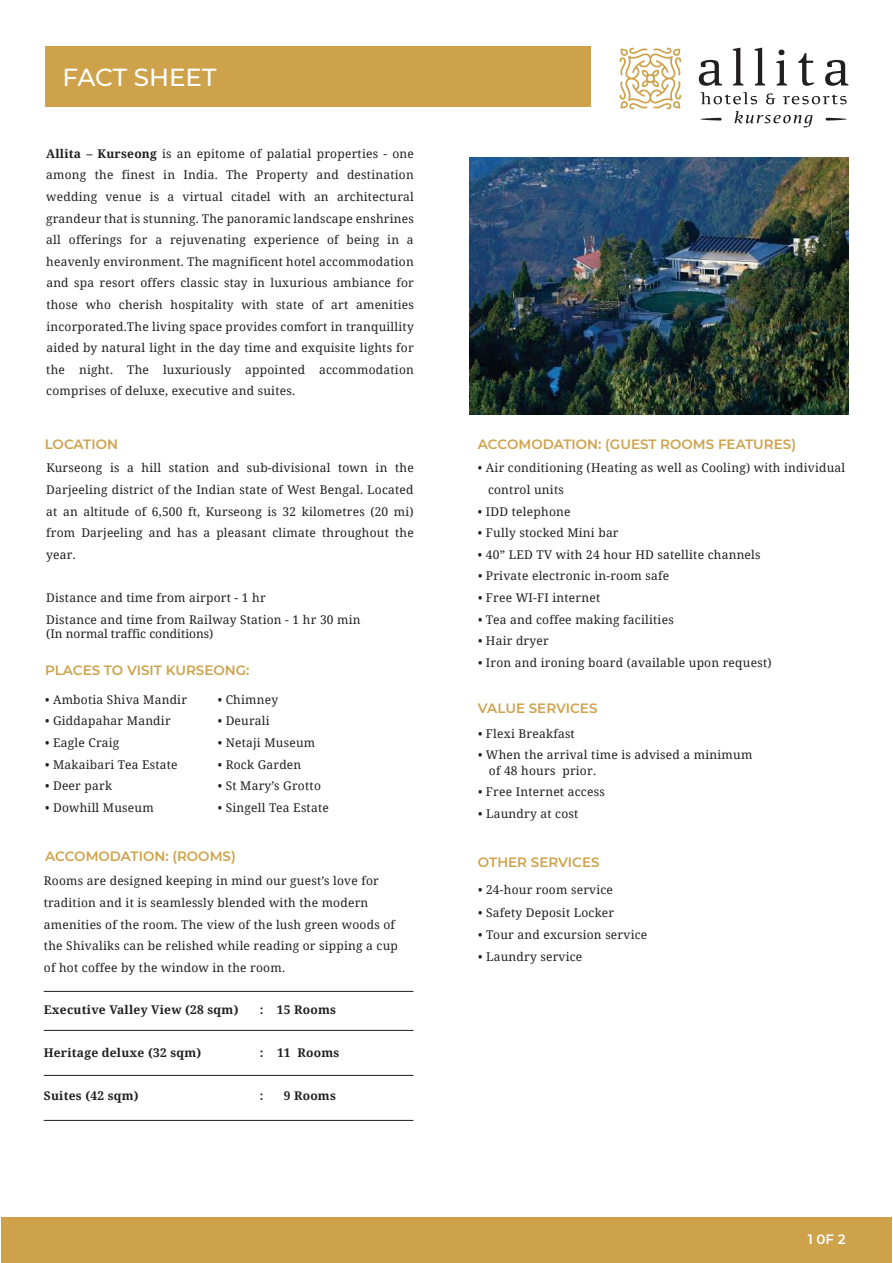
<style>
.page{position:relative;width:893px;height:1263px;background:#fff}
.page>*{position:absolute;margin:0;border:0;box-sizing:border-box;transform-origin:0 0}
.t1{font:500 24.6px "Montserrat";color:#fff}
.t2{font:600 13.5px "Montserrat";color:#cda24b}
.t3{font:600 13.5px "Montserrat";color:#fff}
.t4{font:12px/21.6px "Noto Serif";letter-spacing:.02em;color:#221f1f}
.t5{font:700 12px "Noto Serif";letter-spacing:.02em;color:#221f1f}
.t6{font:12px "Noto Serif";color:#221f1f}
.s1{font-weight:700}
</style>
<div class="page">
<svg style="left:699px;top:60px;width:23px;height:26px"></svg>
<svg style="left:733px;top:48px;width:10px;height:37px"></svg>
<svg style="left:755px;top:48px;width:10px;height:37px"></svg>
<svg style="left:776px;top:50px;width:11px;height:35px"></svg>
<svg style="left:798px;top:53px;width:16px;height:33px"></svg>
<svg style="left:825px;top:60px;width:23px;height:26px"></svg>
<svg style="left:701px;top:92px;width:56px;height:12px"></svg>
<svg style="left:766px;top:93px;width:9px;height:11px"></svg>
<svg style="left:783px;top:94px;width:64px;height:10px"></svg>
<svg style="left:734px;top:111px;width:79px;height:16px"></svg>
<svg style="left:825px;top:118px;width:22px;height:3px"></svg>
<svg style="left:701px;top:118px;width:21px;height:3px"></svg>
<svg style="left:619px;top:47px;width:62px;height:63px"></svg>
<div style="left:45px;top:46px;width:545px;height:61px;background:#cda24b"></div>
<img style="left:470px;top:157px;width:379px;height:258px">
<hr style="left:44px;top:1030px;width:369px;height:1px;background:#221f1f">
<hr style="left:44px;top:1075px;width:369px;height:1px;background:#221f1f">
<hr style="left:44px;top:1120px;width:369px;height:1px;background:#221f1f">
<hr style="left:44px;top:991px;width:369px;height:1px;background:#221f1f">
<div style="left:1px;top:1218px;width:891px;height:45px;background:#cda24b"></div>
<h1 class="t1" style="left:62px;top:63px;width:156px">FACT SHEET</h1>
<p class="t4" style="left:46px;top:144px;width:369px;text-align:justify"><span class="s1">Allita – Kurseong</span> is an epitome of palatial properties - one among the finest in India. The Property and destination wedding venue is a virtual citadel with an architectural grandeur that is stunning. The panoramic landscape enshrines all offerings for a rejuvenating experience of being in a heavenly environment. The magnificent hotel accommodation and spa resort offers classic stay in luxurious ambiance for those who cherish hospitality with state of art amenities incorporated.The living space provides comfort in tranquillity aided by natural light in the day time and exquisite lights for the night. The luxuriously appointed accommodation comprises of deluxe, executive and suites.</p>
<p class="t2" style="left:45px;top:439px;width:75px">LOCATION</p>
<p class="t4" style="left:46px;top:458px;width:369px;text-align:justify">Kurseong is a hill station and sub-divisional town in the Darjeeling district of the Indian state of West Bengal. Located at an altitude of 6,500 ft, Kurseong is 32 kilometres (20 mi) from Darjeeling and has a pleasant climate throughout the year.</p>
<p class="t4" style="left:46px;top:588px;width:316px">Distance and time from airport - 1 hr<br>Distance and time from Railway Station - 1 hr 30 min</p>
<p class="t6" style="left:46px;top:629px;width:169px">(In normal traffic conditions)</p>
<p class="t2" style="left:45px;top:665px;width:206px">PLACES TO VISIT KURSEONG:</p>
<p class="t4" style="left:45px;top:688px;width:143px">• Ambotia Shiva Mandir</p>
<p class="t4" style="left:45px;top:710px;width:127px">• Giddapahar Mandir</p>
<p class="t4" style="left:45px;top:731px;width:76px">• Eagle Craig</p>
<p class="t4" style="left:45px;top:753px;width:134px">• Makaibari Tea Estate</p>
<p class="t4" style="left:45px;top:775px;width:68px">• Deer park</p>
<p class="t4" style="left:45px;top:796px;width:110px">• Dowhill Museum</p>
<p class="t4" style="left:218px;top:688px;width:62px">• Chimney</p>
<p class="t4" style="left:218px;top:710px;width:53px">• Deurali</p>
<p class="t4" style="left:218px;top:731px;width:99px">• Netaji Museum</p>
<p class="t4" style="left:218px;top:753px;width:85px">• Rock Garden</p>
<p class="t4" style="left:218px;top:775px;width:105px">• St Mary’s Grotto</p>
<p class="t4" style="left:218px;top:796px;width:113px">• Singell Tea Estate</p>
<p class="t2" style="left:45px;top:851px;width:192px">ACCOMODATION: (ROOMS)</p>
<p class="t4" style="left:44px;top:871px;width:356px">Rooms are designed keeping in mind our guest’s love for tradition and it is seamlessly blended with the modern amenities of the room. The view of the lush green woods of the Shivaliks can be relished while reading or sipping a cup of hot coffee by the window in the room.</p>
<p class="t5" style="left:44px;top:1005px;width:196px">Executive Valley View (28 sqm)</p>
<p class="t5" style="left:260px;top:1005px;width:78px">: 15 Rooms</p>
<p class="t5" style="left:44px;top:1048px;width:159px">Heritage deluxe (32 sqm)</p>
<p class="t5" style="left:260px;top:1048px;width:81px">: 11 Rooms</p>
<p class="t5" style="left:44px;top:1090px;width:96px">Suites (42 sqm)</p>
<p class="t5" style="left:260px;top:1090px;width:5px">:</p>
<p class="t5" style="left:284px;top:1090px;width:54px">9 Rooms</p>
<p class="t2" style="left:478px;top:439px;width:320px">ACCOMODATION: (GUEST ROOMS FEATURES)</p>
<p class="t4" style="left:488px;top:457px;width:359px;text-indent:-10px">• Air conditioning (Heating as well as Cooling) with individual control units</p>
<p class="t4" style="left:478px;top:500px;width:94px">• IDD telephone</p>
<p class="t4" style="left:478px;top:522px;width:142px">• Fully stocked Mini bar</p>
<p class="t4" style="left:478px;top:543px;width:284px">• 40” LED TV with 24 hour HD satellite channels</p>
<p class="t4" style="left:478px;top:565px;width:193px">• Private electronic in-room safe</p>
<p class="t4" style="left:478px;top:586px;width:124px">• Free WI-FI internet</p>
<p class="t4" style="left:478px;top:608px;width:197px">• Tea and coffee making facilities</p>
<p class="t4" style="left:478px;top:630px;width:72px">• Hair dryer</p>
<p class="t4" style="left:478px;top:651px;width:295px">• Iron and ironing board (available upon request)</p>
<p class="t2" style="left:478px;top:703px;width:121px">VALUE SERVICES</p>
<p class="t4" style="left:478px;top:722px;width:98px">• Flexi Breakfast</p>
<p class="t4" style="left:489px;top:746px;width:265px;line-height:15.9px;text-indent:-11px">• When the arrival time is advised a minimum of 48 hours prior.</p>
<p class="t4" style="left:478px;top:780px;width:128px">• Free Internet access</p>
<p class="t4" style="left:478px;top:802px;width:102px">• Laundry at cost</p>
<p class="t2" style="left:478px;top:857px;width:123px">OTHER SERVICES</p>
<p class="t4" style="left:478px;top:878px;width:136px">• 24-hour room service</p>
<p class="t4" style="left:478px;top:902px;width:138px">• Safety Deposit Locker</p>
<p class="t4" style="left:478px;top:923px;width:171px">• Tour and excursion service</p>
<p class="t4" style="left:478px;top:945px;width:106px">• Laundry service</p>
<p class="t3" style="left:808px;top:1234px;width:40px">1 0F 2</p>
</div>
